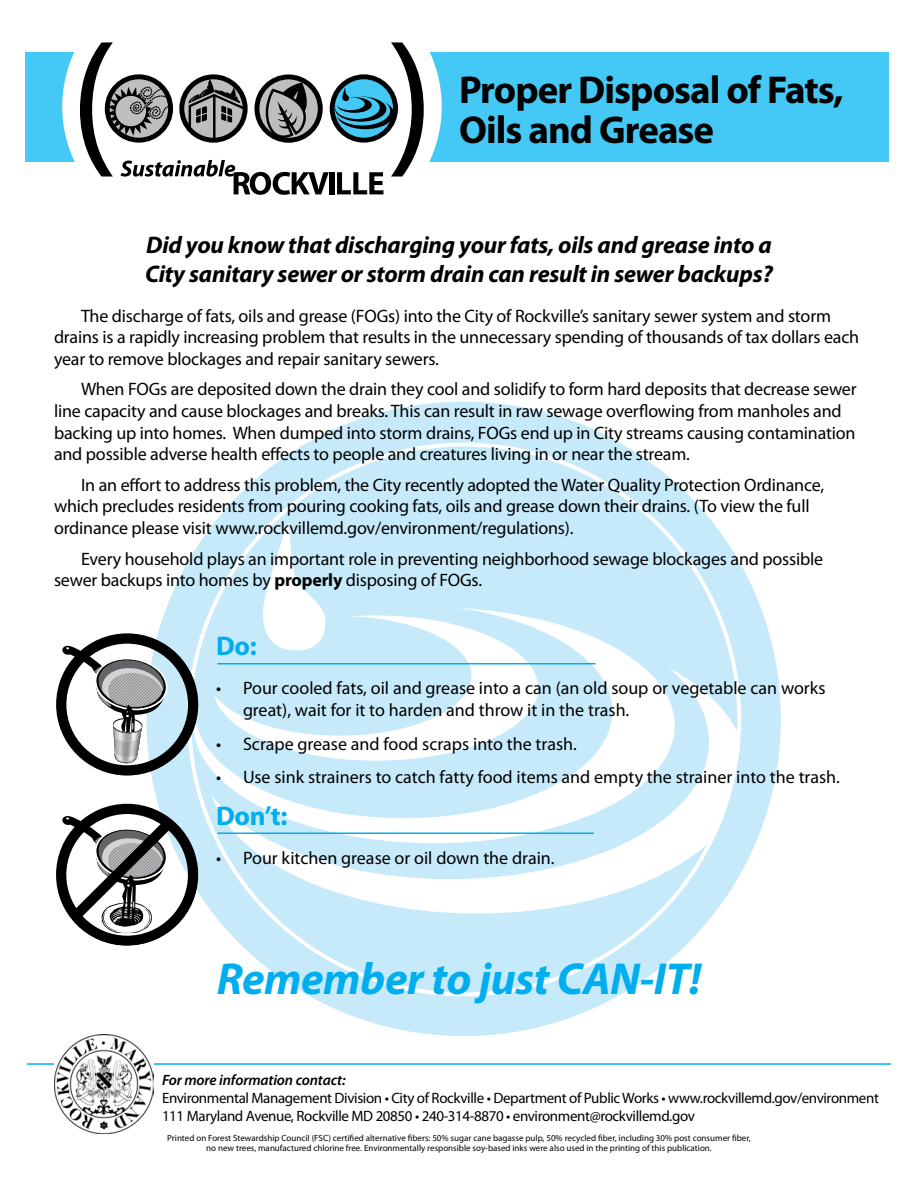
<style>
.page{position:relative;width:918px;height:1188px;background:#fff}
.page>*{position:absolute;margin:0;border:0;box-sizing:border-box;transform-origin:0 0}
.t1{font:italic 700 45px "Myriad Pro";letter-spacing:-.01em;color:#00aeef}
.t2{font:700 39px/39.8px "Myriad Pro";letter-spacing:-.025em;color:#000}
.t3{font:700 27px "Myriad Pro";color:#00aeef}
.t4{font:italic 700 24px/28.8px "Myriad Pro";letter-spacing:-.01em;color:#000}
.t5{font:18px/21.6px "Myriad Pro";letter-spacing:-.01em;color:#000}
.t6{font:15px/18px "Myriad Pro";letter-spacing:-.025em;color:#000}
.t7{font:italic 600 15px "Myriad Pro";letter-spacing:-.01em;color:#000}
.t8{font:9px/10.5px "Myriad Pro";color:#000;text-align:center}
.s1{font-weight:700}
</style>
<div class="page">
<div style="left:26px;top:52px;width:864px;height:110px;background:#44c8f5"></div>
<svg style="left:62px;top:52px;width:380px;height:110px;fill:#fff"></svg>
<div style="left:145px;top:401px;width:638px;height:638px;border:46px solid #c7eafb;border-radius:50%"></div>
<svg style="left:150px;top:401px;width:593px;height:638px"></svg>
<div style="left:76px;top:35px;width:348px;height:174px;background:#fff"></div>
<svg style="left:391px;top:42px;width:33px;height:135px"></svg>
<svg style="left:332px;top:77px;width:64px;height:63px"></svg>
<div style="left:330px;top:74px;width:68px;height:69px;border:5px solid #000;border-radius:50%"></div>
<svg style="left:336px;top:98px;width:58px;height:31px"></svg>
<svg style="left:335px;top:96px;width:55px;height:30px"></svg>
<svg style="left:335px;top:96px;width:51px;height:26px"></svg>
<div style="left:335px;top:96px;width:45px;height:23px;background:#44c8f5;border-radius:50%"></div>
<svg style="left:337px;top:97px;width:35px;height:16px"></svg>
<div style="left:336px;top:97px;width:29px;height:13px;background:#44c8f5;border-radius:50%"></div>
<svg style="left:342px;top:87px;width:7px;height:14px"></svg>
<div style="left:330px;top:172px;width:5px;height:22px;background:#000"></div>
<svg style="left:337px;top:172px;width:46px;height:22px"></svg>
<svg style="left:80px;top:42px;width:249px;height:153px"></svg>
<hr style="left:218px;top:663px;width:378px;height:1px;background:#00aeef">
<hr style="left:218px;top:832px;width:376px;height:2px;background:#00aeef">
<hr style="left:27px;top:1063px;width:864px;height:2px;background:#00aeef">
<img style="left:54px;top:1034px;width:100px;height:100px">
<svg style="left:56px;top:633px;width:142px;height:143px"></svg>
<svg style="left:56px;top:804px;width:142px;height:142px"></svg>
<h2 class="t2" style="left:459px;top:69px;width:386px">Proper Disposal of Fats,<br>Oils and Grease</h2>
<h2 class="t2" style="left:445px;top:102px;width:425px">Swimming Pool Factsheet</h2>
<h3 class="t4" style="left:145px;top:230px;width:629px">Did you know that discharging your fats, oils and grease into a<br>City sanitary sewer or storm drain can result in sewer backups?</h3>
<p class="t5" style="left:54px;top:305px;width:807px;text-indent:27px">The discharge of fats, oils and grease (FOGs) into the City of Rockville’s sanitary sewer system and storm drains is a rapidly increasing problem that results in the unnecessary spending of thousands of tax dollars each year to remove blockages and repair sanitary sewers.</p>
<p class="t5" style="left:54px;top:378px;width:804px;text-indent:27px">When FOGs are deposited down the drain they cool and solidify to form hard deposits that decrease sewer line capacity and cause blockages and breaks. This can result in raw sewage overflowing from manholes and backing up into homes. When dumped into storm drains, FOGs end up in City streams causing contamination and possible adverse health effects to people and creatures living in or near the stream.</p>
<p class="t5" style="left:54px;top:474px;width:772px;text-indent:27px">In an effort to address this problem, the City recently adopted the Water Quality Protection Ordinance, which precludes residents from pouring cooking fats, oils and grease down their drains. (To view the full ordinance please visit www.rockvillemd.gov/environment/regulations).</p>
<p class="t5" style="left:54px;top:548px;width:771px;text-indent:27px">Every household plays an important role in preventing neighborhood sewage blockages and possible sewer backups into homes by <span class="s1">properly</span> disposing of FOGs.</p>
<h2 class="t2" style="left:444px;top:302px;width:455px">Battery Recycling Factsheet</h2>
<h3 class="t3" style="left:216px;top:628px;width:42px">Do:</h3>
<p class="t5" style="left:243px;top:677px;width:584px;text-indent:-27px">• Pour cooled fats, oil and grease into a can (an old soup or vegetable can works great), wait for it to harden and throw it in the trash.</p>
<p class="t5" style="left:216px;top:732px;width:362px">• Scrape grease and food scraps into the trash.</p>
<p class="t5" style="left:216px;top:766px;width:625px">• Use sink strainers to catch fatty food items and empty the strainer into the trash.</p>
<h3 class="t3" style="left:216px;top:798px;width:73px">Don’t:</h3>
<p class="t5" style="left:216px;top:847px;width:340px">• Pour kitchen grease or oil down the drain.</p>
<h1 class="t1" style="left:217px;top:949px;width:486px">Remember to just CAN-IT!</h1>
<p class="t7" style="left:162px;top:1071px;width:185px">For more information contact:</p>
<p class="t6" style="left:162px;top:1089px;width:718px">Environmental Management Division • City of Rockville • Department of Public Works • www.rockvillemd.gov/environment<br>111 Maryland Avenue, Rockville MD 20850 • 240-314-8870 • environment@rockvillemd.gov</p>
<p class="t8" style="left:167px;top:1132px;width:585px">Printed on Forest Stewardship Council (FSC) certified alternative fibers: 50% sugar cane bagasse pulp, 50% recycled fiber, including 30% post consumer fiber, no new trees, manufactured chlorine free. Environmentally responsible soy-based inks were also used in the printing of this publication.</p>
</div>
